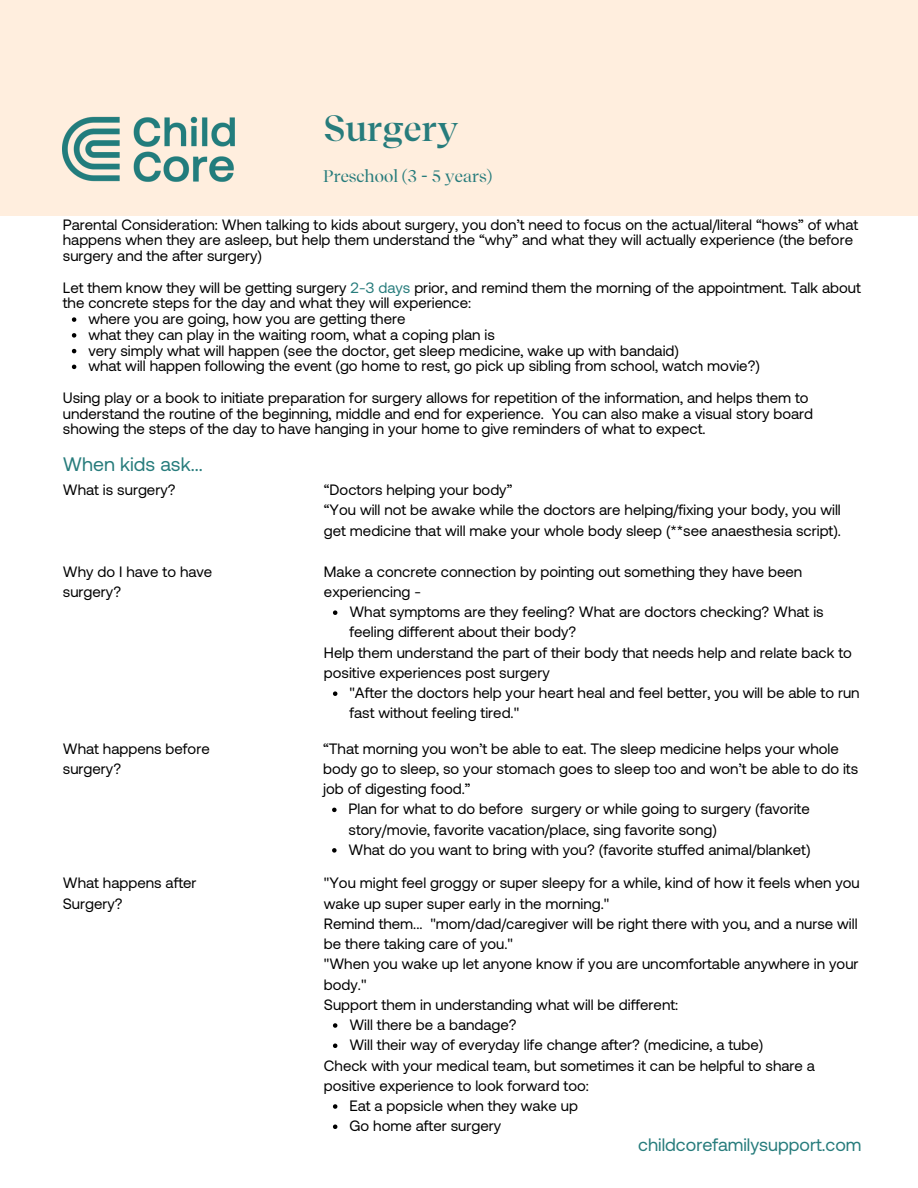
<style>
.page{position:relative;width:918px;height:1188px;background:#fff}
.page>*{position:absolute;margin:0;border:0;box-sizing:border-box;transform-origin:0 0}
.t1{font:600 36px "Recife Display Web";color:#277c7c}
.t2{font:19.5px "Aeonik";color:#277c7c}
.t3{font:18px "Aeonik";color:#277c7c}
.t4{font:16.8px "Recife Display Web";color:#277c7c}
.t5{font:15px/20.2px "Aeonik";color:#000}
.s1{color:#277c7c}
</style>
<div class="page">
<img style="left:0;top:0;width:918px;height:1128px">
<img style="left:63px;top:116px;width:172px;height:67px">
<svg style="left:333px;top:610px;width:4px;height:5px"></svg>
<svg style="left:333px;top:691px;width:4px;height:5px"></svg>
<svg style="left:332px;top:808px;width:5px;height:4px"></svg>
<svg style="left:332px;top:848px;width:5px;height:5px"></svg>
<svg style="left:333px;top:1023px;width:4px;height:5px"></svg>
<svg style="left:333px;top:1044px;width:4px;height:4px"></svg>
<svg style="left:333px;top:1104px;width:4px;height:5px"></svg>
<svg style="left:333px;top:1125px;width:4px;height:4px"></svg>
<svg style="left:72px;top:317px;width:4px;height:5px"></svg>
<svg style="left:72px;top:333px;width:4px;height:5px"></svg>
<svg style="left:72px;top:349px;width:4px;height:4px"></svg>
<svg style="left:72px;top:365px;width:4px;height:4px"></svg>
<h1 class="t1" style="left:324px;top:106px;width:136px">Surgery</h1>
<p class="t4" style="left:323px;top:166px;width:170px">Preschool (3 - 5 years)</p>
<p class="t5" style="left:63px;top:216px;width:797px;line-height:15.8px">Parental Consideration: When talking to kids about surgery, you don’t need to focus on the actual/literal “hows” of what happens when they are asleep, but help them understand the “why” and what they will actually experience (the before surgery and the after surgery)</p>
<p class="t5" style="left:63px;top:279px;width:800px;line-height:15.8px">Let them know they will be getting surgery <span class="s1">2-3 days</span> prior, and remind them the morning of the appointment. Talk about the concrete steps for the day and what they will experience:</p>
<p class="t5" style="left:88px;top:310px;width:673px;line-height:15.8px">where you are going, how you are getting there<br>what they can play in the waiting room, what a coping plan is<br>very simply what will happen (see the doctor, get sleep medicine, wake up with bandaid)<br>what will happen following the event (go home to rest, go pick up sibling from school, watch movie?)</p>
<p class="t5" style="left:63px;top:389px;width:752px;line-height:15.8px">Using play or a book to initiate preparation for surgery allows for repetition of the information, and helps them to understand the routine of the beginning, middle and end for experience. You can also make a visual story board showing the steps of the day to have hanging in your home to give reminders of what to expect.</p>
<h2 class="t2" style="left:63px;top:451px;width:141px">When kids ask...</h2>
<p class="t5" style="left:63px;top:479px;width:114px">What is surgery?</p>
<p class="t5" style="left:324px;top:479px;width:519px">“Doctors helping your body”<br>“You will not be awake while the doctors are helping/fixing your body, you will get medicine that will make your whole body sleep (**see anaesthesia script).</p>
<p class="t5" style="left:63px;top:561px;width:151px">Why do I have to have surgery?</p>
<p class="t5" style="left:324px;top:561px;width:480px">Make a concrete connection by pointing out something they have been experiencing -</p>
<p class="t5" style="left:349px;top:601px;width:476px">What symptoms are they feeling? What are doctors checking? What is feeling different about their body?</p>
<p class="t5" style="left:324px;top:642px;width:530px">Help them understand the part of their body that needs help and relate back to positive experiences post surgery</p>
<p class="t5" style="left:349px;top:682px;width:512px">"After the doctors help your heart heal and feel better, you will be able to run fast without feeling tired."</p>
<p class="t5" style="left:63px;top:737px;width:148px">What happens before surgery?</p>
<p class="t5" style="left:323px;top:737px;width:537px">“That morning you won’t be able to eat. The sleep medicine helps your whole body go to sleep, so your stomach goes to sleep too and won’t be able to do its job of digesting food.”</p>
<p class="t5" style="left:349px;top:798px;width:464px">Plan for what to do before surgery or while going to surgery (favorite story/movie, favorite vacation/place, sing favorite song)<br>What do you want to bring with you? (favorite stuffed animal/blanket)</p>
<p class="t5" style="left:63px;top:872px;width:135px">What happens after<br>Surgery?</p>
<p class="t5" style="left:324px;top:872px;width:537px">"You might feel groggy or super sleepy for a while, kind of how it feels when you wake up super super early in the morning."<br>Remind them... "mom/dad/caregiver will be right there with you, and a nurse will be there taking care of you."<br>"When you wake up let anyone know if you are uncomfortable anywhere in your body."<br>Support them in understanding what will be different:</p>
<p class="t5" style="left:349px;top:1014px;width:415px">Will there be a bandage?<br>Will their way of everyday life change after? (medicine, a tube)</p>
<p class="t5" style="left:324px;top:1054px;width:493px">Check with your medical team, but sometimes it can be helpful to share a positive experience to look forward too:</p>
<p class="t5" style="left:349px;top:1095px;width:230px">Eat a popsicle when they wake up<br>Go home after surgery</p>
<p class="t3" style="left:638px;top:1133px;width:225px">childcorefamilysupport.com</p>
</div>
